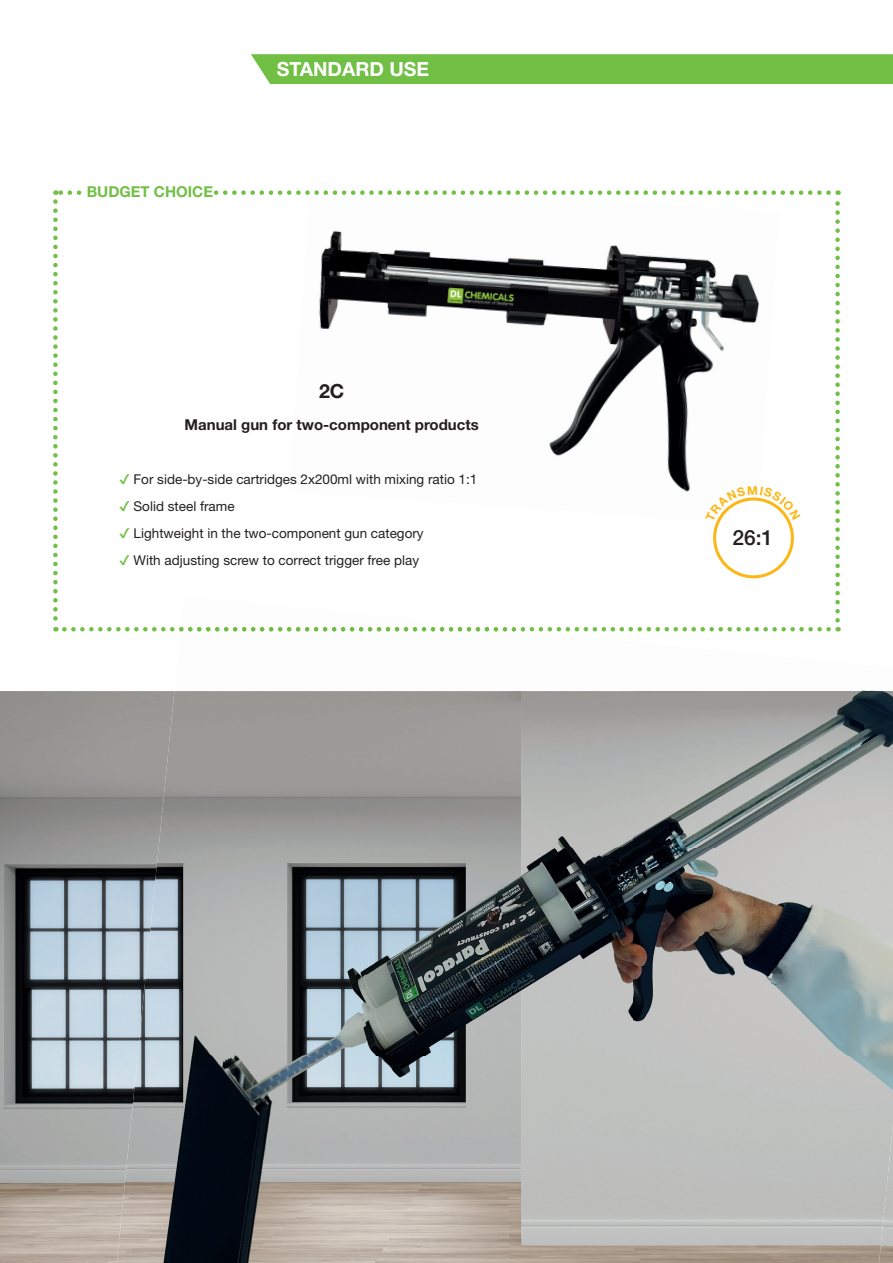
<style>
.page{position:relative;width:893px;height:1263px;background:#fff}
.page>*{position:absolute;margin:0;border:0;box-sizing:border-box;transform-origin:0 0}
.t1{font:500 21px "Helvetica Neue LT Std";color:#231f20}
.t2{font:700 19.5px "Helvetica Neue LT Std";color:#fff}
.t3{font:700 19.5px "Helvetica Neue LT Std";color:#231f20}
.t4{font:700 15px "Helvetica Neue LT Std";color:#231f20}
.t5{font:700 15px "Helvetica Neue LT Std";color:#71bf44}
.t6{font:13.5px "Helvetica Neue LT Std";color:#231f20}
.s1{color:#71bf44}
</style>
<div class="page">
<div style="left:251px;top:54px;width:642px;height:30px;background:#71bf44"></div>
<img style="left:0;top:691px;width:169px;height:572px">
<img style="left:117px;top:1055px;width:776px;height:208px">
<img style="left:138px;top:847px;width:755px;height:208px">
<img style="left:159px;top:743px;width:475px;height:104px">
<img style="left:634px;top:691px;width:259px;height:156px">
<svg style="left:53px;top:190px;width:787px;height:441px"></svg>
<p class="t5" style="left:87px;top:182px;width:128px">BUDGET CHOICE</p>
<h2 class="t2" style="left:277px;top:57px;width:154px">STANDARD USE</h2>
<h2 class="t3" style="left:319px;top:379px;width:27px">2C</h2>
<p class="t4" style="left:185px;top:415px;width:296px">Manual gun for two-component products</p>
<p class="t6" style="left:119px;top:471px;width:360px"><span class="s1">✔</span> For side-by-side cartridges 2x200ml with mixing ratio 1:1</p>
<p class="t6" style="left:119px;top:498px;width:117px"><span class="s1">✔</span> Solid steel frame</p>
<p class="t6" style="left:119px;top:525px;width:306px"><span class="s1">✔</span> Lightweight in the two-component gun category</p>
<p class="t6" style="left:119px;top:552px;width:302px"><span class="s1">✔</span> With adjusting screw to correct trigger free play</p>
<h1 class="t1" style="left:732px;top:525px;width:42px">26:1</h1>
</div>
